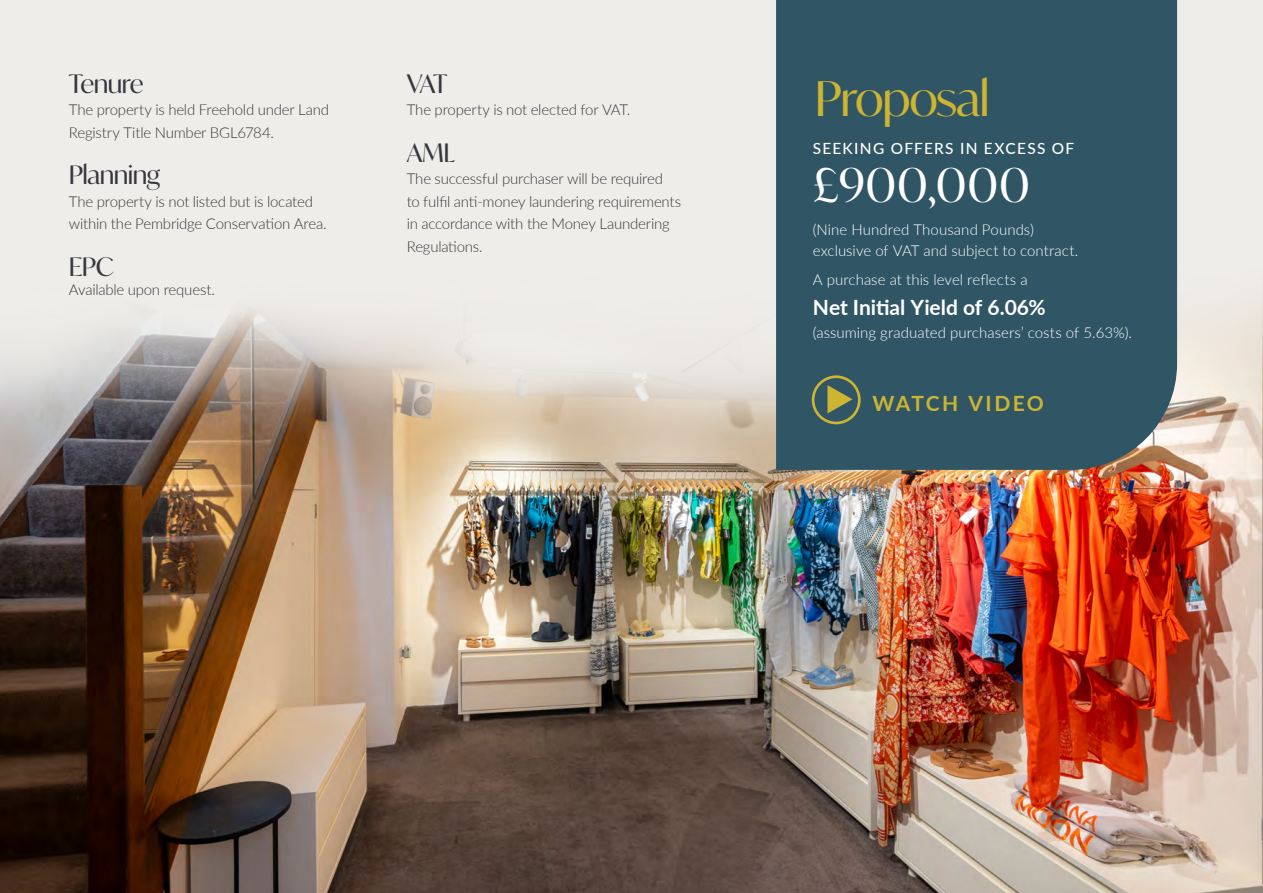
<style>
.page{position:relative;width:1263px;height:893px;background:#fff}
.page>*{position:absolute;margin:0;border:0;box-sizing:border-box;transform-origin:0 0}
.t1{font:47.85px "Ivy Mode";letter-spacing:-.03em;color:#cdb431}
.t2{font:46.5px "Ivy Mode";letter-spacing:.015em;color:#fff}
.t3{font:25.5px "Ivy Mode";letter-spacing:-.025em;color:#35383f}
.t4{font:700 21px "Lato";color:#fff}
.t5{font:700 21px "Lato";letter-spacing:.105em;color:#cdb431}
.t6{font:500 15.45px "Lato";letter-spacing:.085em;color:#fff}
.t7{font:300 15px/22.5px "Lato";letter-spacing:-.015em;color:#35383f}
.t8{font:300 15px/21px "Lato";letter-spacing:.005em;color:#fff}
</style>
<div class="page">
<div style="left:0;top:0;width:1263px;height:699px;background:#efede9"></div>
<img style="left:0;top:144px;width:1263px;height:749px">
<div style="left:776px;top:0;width:401px;height:470px;background:#305666"></div>
<svg style="left:827px;top:385px;width:25px;height:28px"></svg>
<div style="left:812px;top:375px;width:49px;height:49px;border:3px solid #cdb431;border-radius:50%"></div>
<p class="t3" style="left:69px;top:66px;width:76px">Tenure</p>
<p class="t7" style="left:69px;top:98px;width:262px">The property is held Freehold under Land<br>Registry Title Number BGL6784.</p>
<p class="t3" style="left:69px;top:158px;width:93px">Planning</p>
<p class="t7" style="left:69px;top:189px;width:259px">The property is not listed but is located within the Pembridge Conservation Area.</p>
<p class="t3" style="left:69px;top:249px;width:46px">EPC</p>
<p class="t7" style="left:69px;top:278px;width:148px">Available upon request.</p>
<p class="t3" style="left:407px;top:66px;width:42px">VAT</p>
<p class="t7" style="left:407px;top:98px;width:225px">The property is not elected for VAT.</p>
<p class="t3" style="left:407px;top:135px;width:50px">AML</p>
<p class="t7" style="left:407px;top:167px;width:276px">The successful purchaser will be required<br>to fulfil anti-money laundering requirements in accordance with the Money Laundering Regulations.</p>
<p class="t1" style="left:815px;top:66px;width:176px">Proposal</p>
<p class="t6" style="left:813px;top:137px;width:263px">SEEKING OFFERS IN EXCESS OF</p>
<p class="t2" style="left:813px;top:153px;width:219px">£900,000</p>
<p class="t8" style="left:813px;top:218px;width:267px">(Nine Hundred Thousand Pounds) exclusive of VAT and subject to contract.</p>
<p class="t8" style="left:813px;top:269px;width:216px">A purchase at this level reflects a</p>
<p class="t4" style="left:813px;top:292px;width:234px">Net Initial Yield of 6.06%</p>
<p class="t8" style="left:813px;top:321px;width:321px">(assuming graduated purchasers’ costs of 5.63%).</p>
<p class="t5" style="left:872px;top:388px;width:173px">WATCH VIDEO</p>
</div>
